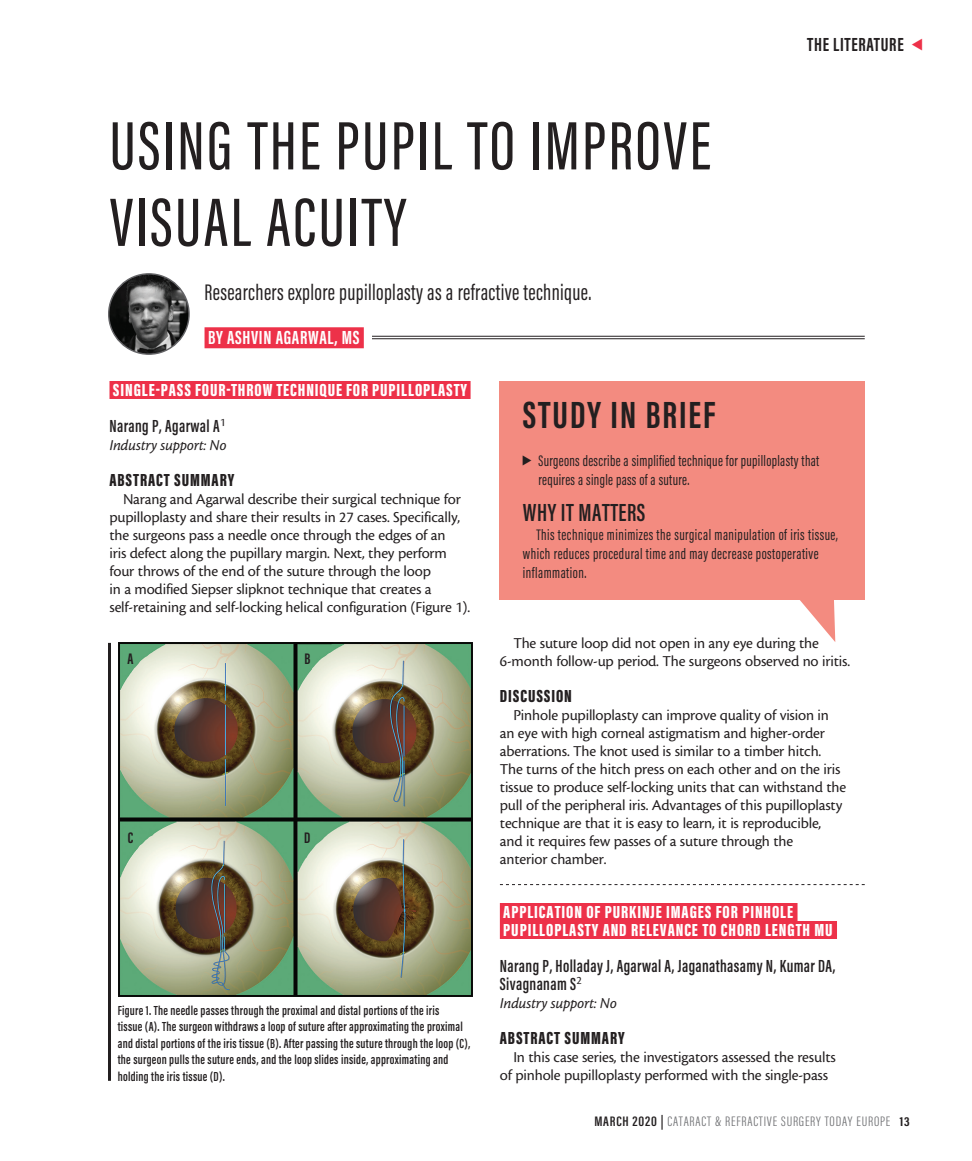
<style>
.page{position:relative;width:972px;height:1161px;background:#fff}
.page>*{position:absolute;margin:0;border:0;box-sizing:border-box;transform-origin:0 0}
.headline{font:500 70.5px/76.5px "Acumin Pro Extra Cond";letter-spacing:.035em;color:#231f20}
.study_in_brief_heade{font:700 39px "Acumin Pro Extra Cond";letter-spacing:.05em;color:#231f20}
.study_in_brief_subhe{font:600 25.5px "Acumin Pro Extra Cond";letter-spacing:.02em;color:#231f20}
.deck{font:23.25px "Acumin Pro Extra Cond";letter-spacing:.015em;color:#231f20}
.author{font:700 19.5px "Acumin Pro Extra Cond";letter-spacing:.035em;color:#fff}
.t1{font:700 19.5px "Acumin Pro Extra Cond";letter-spacing:.035em;color:#231f20}
.subhead{font:900 18px/18px "Acumin Pro Extra Cond";letter-spacing:.05em;color:#fff}
.subhead_2{font:600 18px/18px "Acumin Pro Extra Cond";letter-spacing:.02em;color:#231f20}
.subhead_alternate{font:900 18px "Acumin Pro Extra Cond";letter-spacing:.05em;color:#231f20}
.body{font:15.75px/18px "Cronos MM 408 10";letter-spacing:-.01em;color:#231f20}
.study_in_brief_body{font:15.75px/18.8px "Acumin Pro Extra Cond";letter-spacing:.03em;color:#231f20}
.body-2{font:15.75px "Cronos MM It 408 10";letter-spacing:-.01em;color:#231f20}
.t2{font:700 15.75px "Acumin Pro Extra Cond";color:#231f20}
.t3{font:300 14.1px "Acumin Pro Extra Cond";letter-spacing:.05em;color:#6c6d70;scale:1.11 1}
.t4{font:600 13.5px/16.5px "Acumin Pro Extra Cond";letter-spacing:.02em;color:#231f20}
.s1{font-weight:600;color:#231f20}
.s2{font-weight:700;font-size:13.35px;color:#231f20}
</style>
<div class="page">
<div style="left:205px;top:327px;width:159px;height:21px;background:#ed3149"></div>
<img style="left:109px;top:274px;width:80px;height:80px;border-radius:40px">
<div style="left:108px;top:273px;width:82px;height:82px;border:1px solid #636366;border-radius:50%"></div>
<div style="left:110px;top:381px;width:361px;height:18px;background:#ed3149"></div>
<div style="left:500px;top:903px;width:298px;height:18px;background:#ed3149"></div>
<div style="left:500px;top:921px;width:337px;height:18px;background:#ed3149"></div>
<div style="left:500px;top:381px;width:365px;height:219px;background:#f38b80"></div>
<svg style="left:768px;top:562px;width:67px;height:80px"></svg>
<hr style="left:372px;top:336px;width:493px;height:1px;background:#231f20">
<hr style="left:372px;top:338px;width:493px;height:1px;background:#231f20">
<img style="left:118px;top:643px;width:354px;height:354px">
<hr style="left:108px;top:643px;width:3px;height:438px;background:#231f20">
<svg style="left:500px;top:884px;width:365px;height:1px"></svg>
<svg style="left:523px;top:455px;width:9px;height:10px"></svg>
<p class="headline" style="left:110px;top:107px;width:603px">USING THE PUPIL TO IMPROVE<br>VISUAL ACUITY</p>
<p class="deck" style="left:205px;top:278px;width:388px">Researchers explore pupilloplasty as a refractive technique.</p>
<p class="author" style="left:208px;top:325px;width:153px">BY ASHVIN AGARWAL, MS</p>
<p class="t1" style="left:807px;top:32px;width:98px">THE LITERATURE</p>
<p class="subhead" style="left:113px;top:381px;width:356px">SINGLE-PASS FOUR-THROW TECHNIQUE FOR PUPILLOPLASTY</p>
<p class="subhead_2" style="left:110px;top:417px;width:118px">Narang P, Agarwal A<sup>1</sup></p>
<p class="body-2" style="left:110px;top:437px;width:118px">Industry support: No</p>
<p class="subhead_alternate" style="left:110px;top:469px;width:126px">ABSTRACT SUMMARY</p>
<p class="body" style="left:110px;top:490px;width:362px;text-indent:14px">Narang and Agarwal describe their surgical technique for pupilloplasty and share their results in 27 cases. Specifically, the surgeons pass a needle once through the edges of an<br>iris defect along the pupillary margin. Next, they perform four throws of the end of the suture through the loop<br>in a modified Siepser slipknot technique that creates a self-retaining and self-locking helical configuration (Figure 1).</p>
<p class="t2" style="left:127px;top:649px;width:7px">A</p>
<p class="t2" style="left:304px;top:649px;width:7px">B</p>
<p class="t2" style="left:128px;top:828px;width:7px">C</p>
<p class="t2" style="left:304px;top:828px;width:8px">D</p>
<p class="t4" style="left:118px;top:1002px;width:354px">Figure 1. The needle passes through the proximal and distal portions of the iris<br>tissue (A). The surgeon withdraws a loop of suture after approximating the proximal and distal portions of the iris tissue (B). After passing the suture through the loop (C), the surgeon pulls the suture ends, and the loop slides inside, approximating and holding the iris tissue (D).</p>
<p class="study_in_brief_heade" style="left:523px;top:391px;width:194px">STUDY IN BRIEF</p>
<p class="study_in_brief_body" style="left:538px;top:451px;width:282px">Surgeons describe a simplified technique for pupilloplasty that requires a single pass of a suture.</p>
<p class="study_in_brief_subhe" style="left:523px;top:497px;width:124px">WHY IT MATTERS</p>
<p class="study_in_brief_body" style="left:523px;top:525px;width:317px;text-indent:14px">This technique minimizes the surgical manipulation of iris tissue, which reduces procedural time and may decrease postoperative inflammation.</p>
<p class="body" style="left:500px;top:634px;width:352px;text-indent:14px">The suture loop did not open in any eye during the<br>6-month follow-up period. The surgeons observed no iritis.</p>
<p class="subhead_alternate" style="left:500px;top:685px;width:74px">DISCUSSION</p>
<p class="body" style="left:500px;top:706px;width:348px;text-indent:14px">Pinhole pupilloplasty can improve quality of vision in an eye with high corneal astigmatism and higher-order aberrations. The knot used is similar to a timber hitch.<br>The turns of the hitch press on each other and on the iris tissue to produce self-locking units that can withstand the pull of the peripheral iris. Advantages of this pupilloplasty technique are that it is easy to learn, it is reproducible, and it requires few passes of a suture through the<br>anterior chamber.</p>
<p class="subhead" style="left:503px;top:903px;width:331px">APPLICATION OF PURKINJE IMAGES FOR PINHOLE<br>PUPILLOPLASTY AND RELEVANCE TO CHORD LENGTH MU</p>
<p class="subhead_2" style="left:500px;top:957px;width:337px">Narang P, Holladay J, Agarwal A, Jaganathasamy N, Kumar DA,<br>Sivagnanam S<sup>2</sup></p>
<p class="body-2" style="left:500px;top:995px;width:118px">Industry support: No</p>
<p class="subhead_alternate" style="left:500px;top:1027px;width:126px">ABSTRACT SUMMARY</p>
<p class="body" style="left:500px;top:1048px;width:337px;text-indent:14px">In this case series, the investigators assessed the results of pinhole pupilloplasty performed with the single-pass</p>
<p class="t3" style="left:594px;top:1113px;width:286px"><span class="s1">MARCH 2020 |</span> CATARACT &amp; REFRACTIVE SURGERY TODAY EUROPE <span class="s2">13</span></p>
</div>
